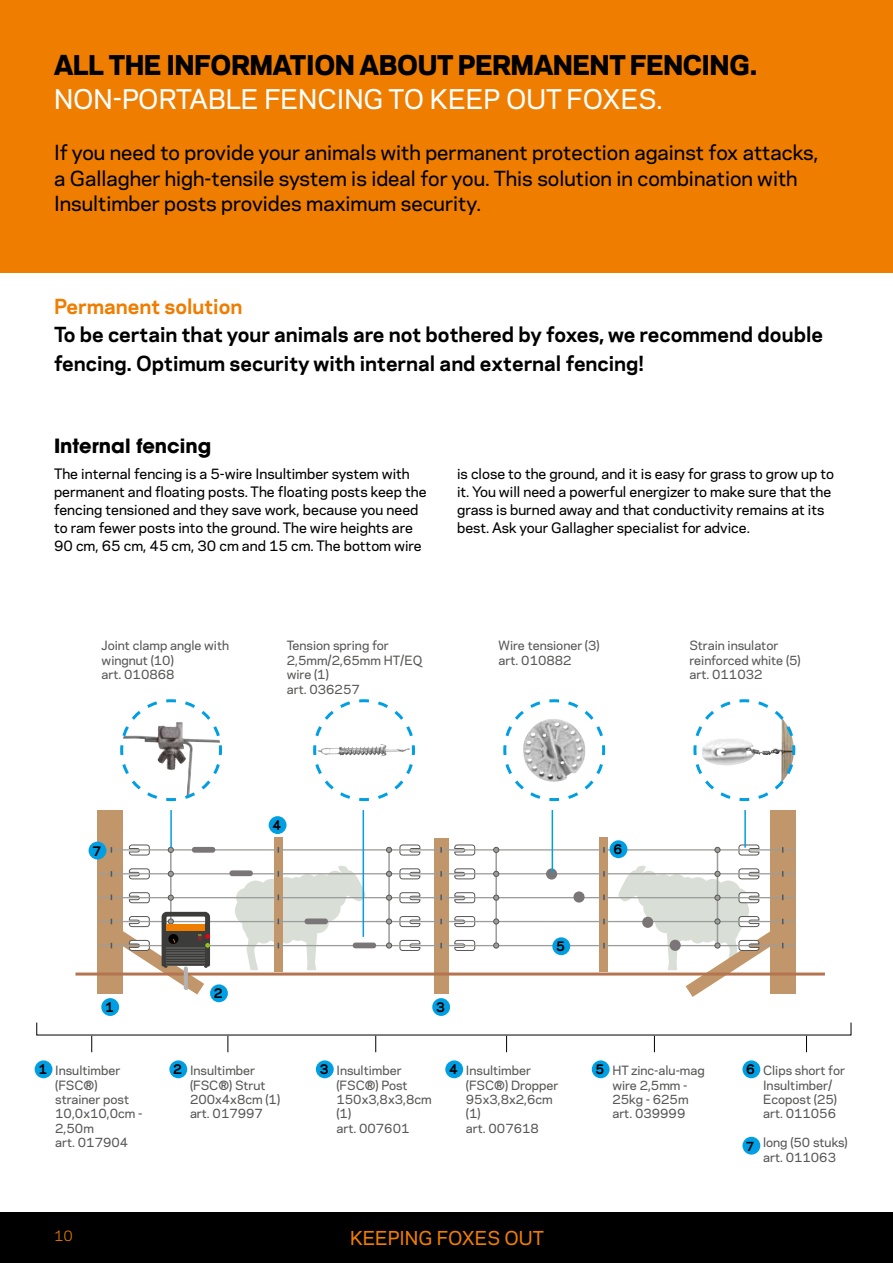
<style>
.page{position:relative;width:893px;height:1263px;background:#fff}
.page>*{position:absolute;margin:0;border:0;box-sizing:border-box;transform-origin:0 0}
.t1{font:800 25.5px "Galaxie Polaris";color:#000}
.t2{font:500 25.5px "Galaxie Polaris";color:#fff}
.t3{font:500 19.5px/25.5px "Galaxie Polaris";color:#000}
.t4{font:700 19.5px/28.5px "Galaxie Polaris";color:#000}
.t5{font:700 19.5px "Galaxie Polaris";color:#ef7d00}
.t6{font:700 19.5px "ITC Avant Garde Std";color:#000}
.t7{font:500 18px "Galaxie Polaris";color:#ef7d00}
.t8{font:500 13.5px/18px "Galaxie Polaris";color:#000}
.t9{font:13.5px "Galaxie Polaris";color:#ef7d00}
.t10{font:700 12.6px "Galaxie Polaris";color:#000}
.t11{font:500 12px/14.4px "Galaxie Polaris";color:#575756}
.t12{font:700 12px "Galaxie Polaris";color:#000}
.s1{font-weight:700;font-size:12.6px;color:#000}
</style>
<div class="page">
<div style="left:0;top:0;width:893px;height:273px;background:#ef7d00"></div>
<div style="left:97px;top:810px;width:26px;height:183px;background:#c0966a"></div>
<div style="left:434px;top:838px;width:15px;height:155px;background:#c0966a"></div>
<div style="left:600px;top:837px;width:8px;height:134px;background:#c0966a"></div>
<div style="left:274px;top:837px;width:9px;height:134px;background:#c0966a"></div>
<div style="left:770px;top:810px;width:25px;height:183px;background:#c0966a"></div>
<svg style="left:129px;top:844px;width:21px;height:12px"></svg>
<svg style="left:454px;top:844px;width:21px;height:12px"></svg>
<svg style="left:738px;top:844px;width:22px;height:12px"></svg>
<svg style="left:399px;top:844px;width:22px;height:12px"></svg>
<svg style="left:129px;top:892px;width:21px;height:11px"></svg>
<svg style="left:454px;top:892px;width:21px;height:11px"></svg>
<svg style="left:399px;top:892px;width:22px;height:11px"></svg>
<svg style="left:454px;top:939px;width:21px;height:12px"></svg>
<svg style="left:399px;top:939px;width:22px;height:12px"></svg>
<svg style="left:454px;top:916px;width:21px;height:11px"></svg>
<svg style="left:399px;top:916px;width:22px;height:11px"></svg>
<svg style="left:129px;top:868px;width:21px;height:12px"></svg>
<svg style="left:454px;top:868px;width:21px;height:12px"></svg>
<svg style="left:399px;top:868px;width:22px;height:12px"></svg>
<hr style="left:98px;top:849px;width:697px;height:1px;background:#9d9d9c">
<hr style="left:98px;top:873px;width:697px;height:1px;background:#9d9d9c">
<hr style="left:98px;top:897px;width:697px;height:1px;background:#9d9d9c">
<hr style="left:98px;top:921px;width:697px;height:1px;background:#9d9d9c">
<hr style="left:98px;top:945px;width:697px;height:1px;background:#9d9d9c">
<svg style="left:546px;top:868px;width:11px;height:11px"></svg>
<div style="left:573px;top:891px;width:12px;height:11px;background:#7a7677;border-radius:50%"></div>
<div style="left:192px;top:847px;width:23px;height:6px;background:#7a7677;border-radius:3px"></div>
<div style="left:229px;top:870px;width:24px;height:6px;background:#7a7677;border-radius:3px"></div>
<div style="left:353px;top:942px;width:23px;height:6px;background:#7a7677;border-radius:3px"></div>
<hr style="left:170px;top:849px;width:2px;height:96px;background:#9d9d9c">
<svg style="left:168px;top:847px;width:6px;height:6px"></svg>
<svg style="left:168px;top:871px;width:6px;height:6px"></svg>
<svg style="left:168px;top:895px;width:6px;height:5px"></svg>
<hr style="left:388px;top:849px;width:2px;height:96px;background:#9d9d9c">
<svg style="left:386px;top:847px;width:6px;height:6px"></svg>
<svg style="left:386px;top:871px;width:6px;height:6px"></svg>
<svg style="left:386px;top:895px;width:6px;height:5px"></svg>
<svg style="left:386px;top:919px;width:6px;height:5px"></svg>
<svg style="left:386px;top:943px;width:6px;height:5px"></svg>
<hr style="left:495px;top:849px;width:2px;height:96px;background:#9d9d9c">
<svg style="left:493px;top:847px;width:6px;height:6px"></svg>
<svg style="left:493px;top:871px;width:6px;height:6px"></svg>
<svg style="left:493px;top:895px;width:6px;height:5px"></svg>
<svg style="left:493px;top:919px;width:6px;height:5px"></svg>
<svg style="left:493px;top:943px;width:6px;height:5px"></svg>
<hr style="left:717px;top:849px;width:1px;height:96px;background:#9d9d9c">
<svg style="left:715px;top:847px;width:5px;height:6px"></svg>
<hr style="left:75px;top:972px;width:750px;height:3px;background:#b57450">
<svg style="left:228px;top:1036px;width:1px;height:16px"></svg>
<svg style="left:91px;top:1036px;width:1px;height:16px"></svg>
<svg style="left:654px;top:1036px;width:1px;height:16px"></svg>
<svg style="left:506px;top:1036px;width:1px;height:16px"></svg>
<svg style="left:375px;top:1036px;width:1px;height:16px"></svg>
<svg style="left:806px;top:1036px;width:1px;height:16px"></svg>
<svg style="left:120px;top:699px;width:102px;height:103px"></svg>
<svg style="left:313px;top:699px;width:102px;height:103px"></svg>
<svg style="left:503px;top:699px;width:103px;height:103px"></svg>
<svg style="left:693px;top:699px;width:103px;height:103px"></svg>
<hr style="left:170px;top:810px;width:2px;height:38px;background:#009fe3">
<hr style="left:363px;top:810px;width:1px;height:127px;background:#009fe3">
<hr style="left:552px;top:810px;width:1px;height:63px;background:#009fe3">
<hr style="left:744px;top:810px;width:2px;height:38px;background:#009fe3">
<div style="left:101px;top:998px;width:18px;height:18px;background:#009fe3;border-radius:50%"></div>
<div style="left:210px;top:984px;width:18px;height:18px;background:#009fe3;border-radius:50%"></div>
<div style="left:432px;top:998px;width:18px;height:18px;background:#009fe3;border-radius:50%"></div>
<div style="left:269px;top:816px;width:18px;height:18px;background:#009fe3;border-radius:50%"></div>
<div style="left:552px;top:937px;width:18px;height:18px;background:#009fe3;border-radius:50%"></div>
<div style="left:89px;top:842px;width:17px;height:17px;background:#009fe3;border-radius:50%"></div>
<div style="left:610px;top:840px;width:17px;height:18px;background:#009fe3;border-radius:50%"></div>
<svg style="left:603px;top:847px;width:2px;height:6px"></svg>
<svg style="left:440px;top:847px;width:2px;height:6px"></svg>
<svg style="left:603px;top:871px;width:2px;height:6px"></svg>
<svg style="left:440px;top:871px;width:2px;height:6px"></svg>
<svg style="left:603px;top:894px;width:2px;height:6px"></svg>
<svg style="left:440px;top:894px;width:2px;height:6px"></svg>
<svg style="left:618px;top:866px;width:176px;height:131px"></svg>
<svg style="left:235px;top:866px;width:131px;height:104px"></svg>
<svg style="left:99px;top:912px;width:111px;height:82px"></svg>
<svg style="left:517px;top:714px;width:74px;height:74px"></svg>
<img style="left:529px;top:719px;width:23px;height:13px">
<div style="left:0;top:1212px;width:893px;height:51px;background:#000"></div>
<div style="left:35px;top:1060px;width:17px;height:18px;background:#009fe3;border-radius:50%"></div>
<div style="left:169px;top:1060px;width:18px;height:18px;background:#009fe3;border-radius:50%"></div>
<div style="left:316px;top:1060px;width:18px;height:18px;background:#009fe3;border-radius:50%"></div>
<div style="left:445px;top:1060px;width:18px;height:18px;background:#009fe3;border-radius:50%"></div>
<div style="left:592px;top:1060px;width:18px;height:18px;background:#009fe3;border-radius:50%"></div>
<div style="left:742px;top:1060px;width:18px;height:18px;background:#009fe3;border-radius:50%"></div>
<div style="left:742px;top:1137px;width:18px;height:17px;background:#009fe3;border-radius:50%"></div>
<h1 class="t1" style="left:54px;top:43px;width:705px">ALL THE INFORMATION ABOUT PERMANENT FENCING.</h1>
<h1 class="t2" style="left:54px;top:80px;width:610px">NON-PORTABLE FENCING TO KEEP OUT FOXES.</h1>
<h2 class="t3" style="left:54px;top:139px;width:766px">If you need to provide your animals with permanent protection against fox attacks, a Gallagher high-tensile system is ideal for you. This solution in combination with<br>Insultimber posts provides maximum security.</h2>
<h2 class="t5" style="left:54px;top:292px;width:190px">Permanent solution</h2>
<h2 class="t4" style="left:54px;top:319px;width:770px">To be certain that your animals are not bothered by foxes, we recommend double fencing. Optimum security with internal and external fencing!</h2>
<h2 class="t6" style="left:54px;top:433px;width:159px">Internal fencing</h2>
<p class="t8" style="left:54px;top:464px;width:374px">The internal fencing is a 5-wire Insultimber system with permanent and floating posts. The floating posts keep the fencing tensioned and they save work, because you need to ram fewer posts into the ground. The wire heights are 90 cm, 65 cm, 45 cm, 30 cm and 15 cm. The bottom wire</p>
<p class="t8" style="left:457px;top:464px;width:378px">is close to the ground, and it is easy for grass to grow up to it. You will need a powerful energizer to make sure that the grass is burned away and that conductivity remains at its best. Ask your Gallagher specialist for advice.</p>
<p class="t11" style="left:102px;top:638px;width:129px">Joint clamp angle with wingnut (10)<br>art. 010868</p>
<p class="t11" style="left:287px;top:638px;width:137px">Tension spring for<br>2,5mm/2,65mm HT/EQ wire (1)<br>art. 036257</p>
<p class="t11" style="left:499px;top:638px;width:103px">Wire tensioner (3) art. 010882</p>
<p class="t11" style="left:690px;top:638px;width:113px">Strain insulator reinforced white (5) art. 011032</p>
<p class="t10" style="left:273px;top:816px;width:10px">4</p>
<p class="t10" style="left:92px;top:841px;width:10px">7</p>
<p class="t10" style="left:613px;top:840px;width:10px">6</p>
<p class="t10" style="left:105px;top:998px;width:10px">1</p>
<p class="t10" style="left:214px;top:984px;width:10px">2</p>
<p class="t10" style="left:436px;top:998px;width:10px">3</p>
<p class="t10" style="left:556px;top:937px;width:10px">5</p>
<p class="t11" style="left:55px;top:1063px;width:89px;text-indent:-17px"><span class="s1">1</span> Insultimber (FSC®) strainer post<br>10,0x10,0cm -<br>2,50m<br>art. 017904</p>
<p class="t11" style="left:190px;top:1063px;width:92px;text-indent:-17px"><span class="s1">2</span> Insultimber (FSC®) Strut<br>200x4x8cm (1) art. 017997</p>
<p class="t11" style="left:336px;top:1063px;width:97px;text-indent:-17px"><span class="s1">3</span> Insultimber (FSC®) Post<br>150x3,8x3,8cm (1)<br>art. 007601</p>
<p class="t11" style="left:466px;top:1063px;width:94px;text-indent:-17px"><span class="s1">4</span> Insultimber (FSC®) Dropper<br>95x3,8x2,6cm (1)<br>art. 007618</p>
<p class="t11" style="left:596px;top:1063px;width:111px;text-align:center"><span class="s1">5</span> HT zinc-alu-mag wire 2,5mm -<br>25kg - 625m<br>art. 039999</p>
<p class="t11" style="left:763px;top:1063px;width:84px;text-indent:-17px"><span class="s1">6</span> Clips short for<br>Insultimber/<br>Ecopost (25) art. 011056</p>
<p class="t11" style="left:763px;top:1135px;width:86px">long (50 stuks) art. 011063</p>
<p class="t12" style="left:746px;top:1137px;width:10px">7</p>
<p class="t9" style="left:54px;top:1226px;width:20px">10</p>
<h3 class="t7" style="left:350px;top:1224px;width:195px">KEEPING FOXES OUT</h3>
</div>
